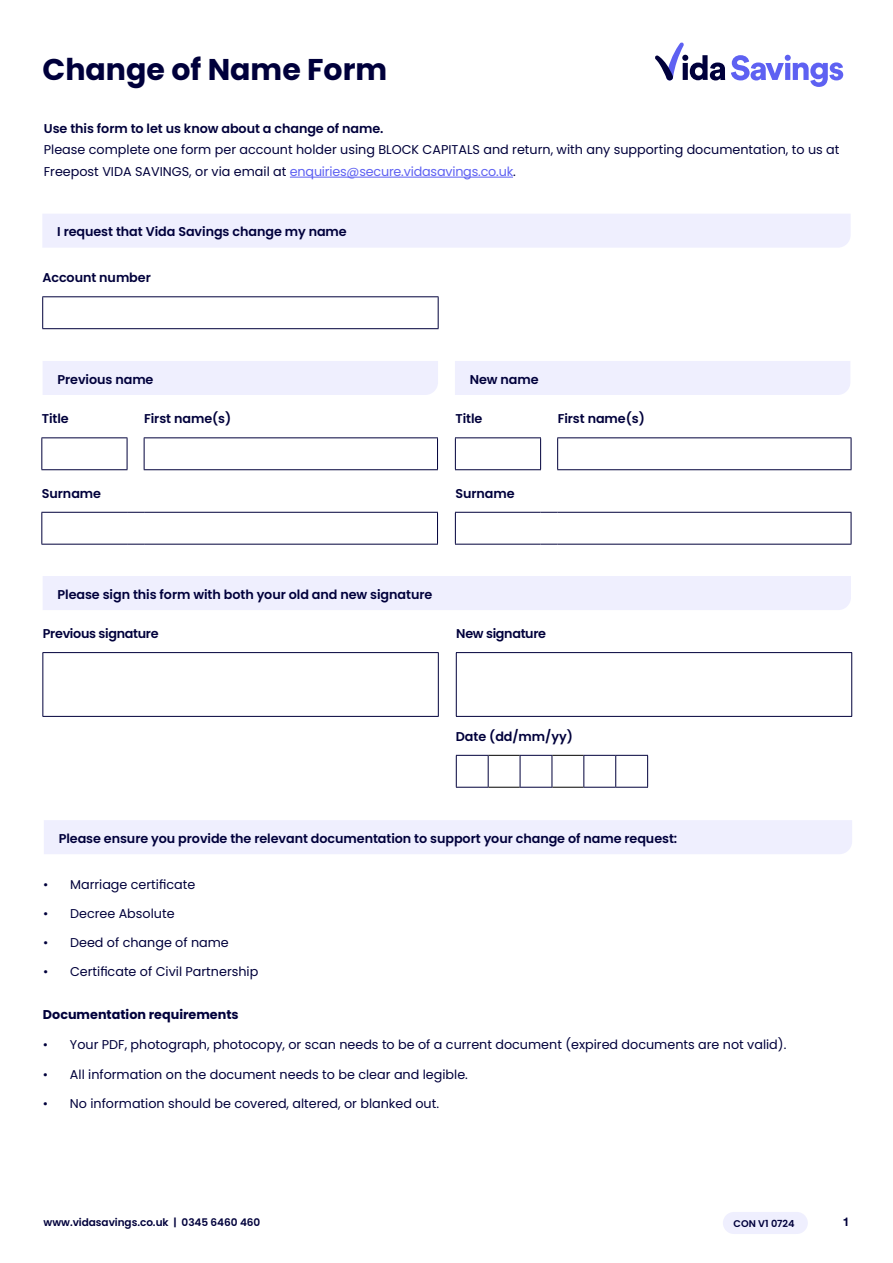
<style>
.page{position:relative;width:893px;height:1263px;background:#fff}
.page>*{position:absolute;margin:0;border:0;box-sizing:border-box;transform-origin:0 0}
.t1{font:700 30px "Poppins";color:#00003b}
.t2{font:12.75px/21.8px "Poppins";color:#00003b}
.t3{font:600 12.75px "Poppins";letter-spacing:-.005em;color:#00003b}
.t4{font:600 12.75px "Poppins";letter-spacing:-.025em;color:#00003b}
.t5{font:700 12.75px "Poppins";color:#00003b}
.t6{font:700 12px "Helvetica Neue";color:#00003b}
.t7{font:600 10.5px "Poppins";letter-spacing:-.005em;color:#00003b}
.t8{font:600 9.75px "Poppins";color:#00003b}
.s1{color:#5e61f2}
</style>
<div class="page">
<svg style="left:731px;top:55px;width:112px;height:32px"></svg>
<svg style="left:655px;top:42px;width:70px;height:39px"></svg>
<div style="left:43px;top:361px;width:395px;height:34px;background:#efeffe"></div>
<div style="left:455px;top:361px;width:395px;height:34px;background:#efeffe"></div>
<hr style="left:42px;top:652px;width:397px;height:1px;background:#00003b">
<hr style="left:42px;top:653px;width:1px;height:63px;background:#00003b">
<hr style="left:438px;top:653px;width:1px;height:63px;background:#00003b">
<hr style="left:42px;top:716px;width:397px;height:1px;background:#00003b">
<hr style="left:456px;top:652px;width:396px;height:1px;background:#00003b">
<hr style="left:456px;top:653px;width:1px;height:63px;background:#00003b">
<hr style="left:851px;top:653px;width:1px;height:63px;background:#00003b">
<hr style="left:456px;top:716px;width:396px;height:1px;background:#00003b">
<hr style="left:456px;top:755px;width:33px;height:1px;background:#00003b">
<hr style="left:456px;top:756px;width:1px;height:31px;background:#00003b">
<hr style="left:520px;top:755px;width:32px;height:1px;background:#00003b">
<hr style="left:552px;top:756px;width:1px;height:31px;background:#00003b">
<hr style="left:583px;top:755px;width:33px;height:1px;background:#00003b">
<hr style="left:583px;top:756px;width:1px;height:31px;background:#00003b">
<hr style="left:616px;top:755px;width:32px;height:1px;background:#00003b">
<hr style="left:615px;top:756px;width:1px;height:31px;background:#00003b">
<hr style="left:647px;top:756px;width:1px;height:31px;background:#00003b">
<hr style="left:456px;top:787px;width:33px;height:1px;background:#00003b">
<hr style="left:520px;top:787px;width:32px;height:1px;background:#00003b">
<hr style="left:583px;top:787px;width:33px;height:1px;background:#00003b">
<hr style="left:616px;top:787px;width:32px;height:1px;background:#00003b">
<hr style="left:520px;top:756px;width:1px;height:31px;background:#00003b">
<hr style="left:489px;top:787px;width:31px;height:1px;background:#000">
<hr style="left:488px;top:756px;width:1px;height:31px;background:#00003b">
<hr style="left:489px;top:755px;width:31px;height:1px;background:#000">
<hr style="left:552px;top:755px;width:31px;height:1px;background:#000">
<hr style="left:552px;top:787px;width:31px;height:1px;background:#000">
<div style="left:43px;top:576px;width:808px;height:34px;background:#efeffe"></div>
<div style="left:44px;top:820px;width:808px;height:34px;background:#efeffe"></div>
<div style="left:42px;top:214px;width:809px;height:34px;background:#efeffe"></div>
<hr style="left:42px;top:296px;width:397px;height:1px;background:#00003b">
<hr style="left:42px;top:297px;width:1px;height:31px;background:#00003b">
<hr style="left:42px;top:328px;width:397px;height:1px;background:#00003b">
<hr style="left:438px;top:297px;width:1px;height:31px;background:#00003b">
<hr style="left:41px;top:437px;width:86px;height:1px;background:#00003b">
<hr style="left:41px;top:438px;width:1px;height:31px;background:#00003b">
<hr style="left:144px;top:437px;width:294px;height:1px;background:#00003b">
<hr style="left:437px;top:438px;width:1px;height:31px;background:#00003b">
<hr style="left:41px;top:469px;width:86px;height:1px;background:#00003b">
<hr style="left:144px;top:469px;width:294px;height:1px;background:#00003b">
<hr style="left:41px;top:512px;width:86px;height:1px;background:#00003b">
<hr style="left:41px;top:513px;width:1px;height:31px;background:#00003b">
<hr style="left:144px;top:512px;width:294px;height:1px;background:#00003b">
<hr style="left:437px;top:513px;width:1px;height:31px;background:#00003b">
<hr style="left:41px;top:544px;width:86px;height:1px;background:#00003b">
<svg style="left:42px;top:438px;width:395px;height:107px"></svg>
<hr style="left:144px;top:544px;width:294px;height:1px;background:#00003b">
<hr style="left:144px;top:438px;width:1px;height:31px;background:#00003b">
<hr style="left:127px;top:438px;width:1px;height:31px;background:#00003b">
<hr style="left:455px;top:437px;width:86px;height:1px;background:#00003b">
<hr style="left:557px;top:437px;width:294px;height:1px;background:#00003b">
<hr style="left:851px;top:438px;width:1px;height:31px;background:#00003b">
<hr style="left:851px;top:513px;width:1px;height:31px;background:#00003b">
<svg style="left:455px;top:438px;width:396px;height:107px"></svg>
<hr style="left:558px;top:544px;width:293px;height:1px;background:#00003b">
<hr style="left:557px;top:438px;width:1px;height:31px;background:#00003b">
<hr style="left:540px;top:438px;width:1px;height:31px;background:#00003b">
<hr style="left:290px;top:177px;width:223px;height:1px;background:#5e61f2">
<div style="left:723px;top:1212px;width:85px;height:22px;background:#efeffe;border-radius:11px"></div>
<h1 class="t1" style="left:43px;top:52px;width:346px">Change of Name Form</h1>
<p class="t3" style="left:44px;top:121px;width:341px">Use this form to let us know about a change of name.</p>
<p class="t2" style="left:44px;top:139px;width:797px">Please complete one form per account holder using BLOCK CAPITALS and return, with any supporting documentation, to us at<br>Freepost VIDA SAVINGS, or via email at <span class="s1">enquiries@secure.vidasavings.co.uk</span>.</p>
<p class="t3" style="left:57px;top:224px;width:291px">I request that Vida Savings change my name</p>
<p class="t3" style="left:42px;top:270px;width:110px">Account number</p>
<p class="t3" style="left:57px;top:372px;width:98px">Previous name</p>
<p class="t3" style="left:470px;top:372px;width:70px">New name</p>
<p class="t3" style="left:42px;top:411px;width:29px">Title</p>
<p class="t3" style="left:144px;top:411px;width:89px">First name(s)</p>
<p class="t3" style="left:42px;top:486px;width:61px">Surname</p>
<p class="t3" style="left:455px;top:411px;width:29px">Title</p>
<p class="t3" style="left:558px;top:411px;width:89px">First name(s)</p>
<p class="t3" style="left:455px;top:486px;width:61px">Surname</p>
<p class="t3" style="left:58px;top:587px;width:376px">Please sign this form with both your old and new signature</p>
<p class="t4" style="left:43px;top:626px;width:117px">Previous signature</p>
<p class="t4" style="left:456px;top:626px;width:91px">New signature</p>
<p class="t3" style="left:456px;top:729px;width:118px">Date (dd/mm/yy)</p>
<p class="t3" style="left:59px;top:831px;width:620px">Please ensure you provide the relevant documentation to support your change of name request:</p>
<p class="t2" style="left:43px;top:873px;width:154px">• Marriage certificate</p>
<p class="t2" style="left:43px;top:903px;width:133px">• Decree Absolute</p>
<p class="t2" style="left:43px;top:932px;width:187px">• Deed of change of name</p>
<p class="t2" style="left:43px;top:961px;width:217px">• Certificate of Civil Partnership</p>
<p class="t5" style="left:43px;top:1007px;width:197px">Documentation requirements</p>
<p class="t2" style="left:43px;top:1034px;width:745px">• Your PDF, photograph, photocopy, or scan needs to be of a current document (expired documents are not valid).</p>
<p class="t2" style="left:43px;top:1063px;width:426px">• All information on the document needs to be clear and legible.</p>
<p class="t2" style="left:43px;top:1092px;width:398px">• No information should be covered, altered, or blanked out.</p>
<p class="t7" style="left:44px;top:1216px;width:218px">www.vidasavings.co.uk | 0345 6460 460</p>
<p class="t8" style="left:734px;top:1217px;width:63px">CON V1 0724</p>
<p class="t6" style="left:843px;top:1212px;width:8px">1</p>
</div>
